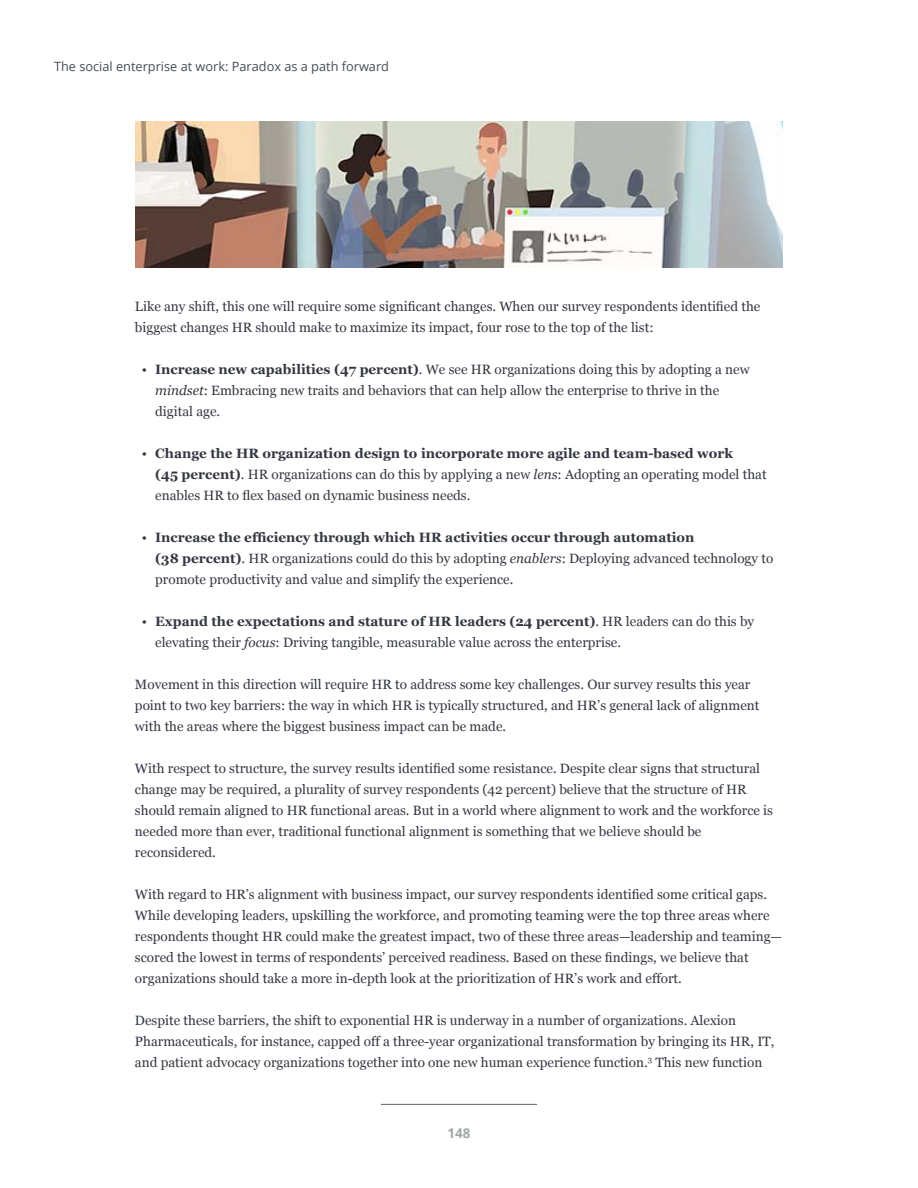
<style>
.page{position:relative;width:918px;height:1188px;background:#fff}
.page>*{position:absolute;margin:0;border:0;box-sizing:border-box;transform-origin:0 0}
.t1{font:13.5px/21px "Georgia";color:#343741}
.t2{font:700 13.5px "Open Sans";color:#a3a7a9}
.t3{font:12.75px "Open Sans";color:#474c55}
.s1{font-weight:700}
.s2{font-style:italic}
</style>
<div class="page">
<hr style="left:381px;top:1104px;width:156px;height:1px;background:#5f636a">
<img style="left:135px;top:122px;width:648px;height:146px">
<p class="t3" style="left:54px;top:58px;width:337px">The social enterprise at work: Paradox as a path forward</p>
<p class="t1" style="left:135px;top:295px;width:627px">Like any shift, this one will require some significant changes. When our survey respondents identified the biggest changes HR should make to maximize its impact, four rose to the top of the list:</p>
<p class="t1" style="left:155px;top:358px;width:596px;text-indent:-14px">• <span class="s1">Increase new capabilities (47 percent)</span>. We see HR organizations doing this by adopting a new <span class="s2">mindset</span>: Embracing new traits and behaviors that can help allow the enterprise to thrive in the digital age.</p>
<p class="t1" style="left:155px;top:442px;width:613px;text-indent:-13px">• <span class="s1">Change the HR organization design to incorporate more agile and team-based work<br>(45 percent)</span>. HR organizations can do this by applying a new <span class="s2">lens</span>: Adopting an operating model that enables HR to flex based on dynamic business needs.</p>
<p class="t1" style="left:155px;top:526px;width:620px;text-indent:-14px">• <span class="s1">Increase the efficiency through which HR activities occur through automation<br>(38 percent)</span>. HR organizations could do this by adopting <span class="s2">enablers</span>: Deploying advanced technology to promote productivity and value and simplify the experience.</p>
<p class="t1" style="left:155px;top:610px;width:601px;text-indent:-14px">• <span class="s1">Expand the expectations and stature of HR leaders (24 percent)</span>. HR leaders can do this by elevating their <span class="s2">focus</span>: Driving tangible, measurable value across the enterprise.</p>
<p class="t1" style="left:135px;top:673px;width:626px">Movement in this direction will require HR to address some key challenges. Our survey results this year point to two key barriers: the way in which HR is typically structured, and HR’s general lack of alignment with the areas where the biggest business impact can be made.</p>
<p class="t1" style="left:135px;top:757px;width:640px">With respect to structure, the survey results identified some resistance. Despite clear signs that structural change may be required, a plurality of survey respondents (42 percent) believe that the structure of HR should remain aligned to HR functional areas. But in a world where alignment to work and the workforce is needed more than ever, traditional functional alignment is something that we believe should be reconsidered.</p>
<p class="t1" style="left:135px;top:883px;width:649px">With regard to HR’s alignment with business impact, our survey respondents identified some critical gaps.<br>While developing leaders, upskilling the workforce, and promoting teaming were the top three areas where respondents thought HR could make the greatest impact, two of these three areas—leadership and teaming— scored the lowest in terms of respondents’ perceived readiness. Based on these findings, we believe that organizations should take a more in-depth look at the prioritization of HR’s work and effort.</p>
<p class="t1" style="left:135px;top:1009px;width:641px">Despite these barriers, the shift to exponential HR is underway in a number of organizations. Alexion<br>Pharmaceuticals, for instance, capped off a three-year organizational transformation by bringing its HR, IT, and patient advocacy organizations together into one new human experience function.<sup>3</sup> This new function</p>
<p class="t2" style="left:447px;top:1123px;width:25px">148</p>
</div>
